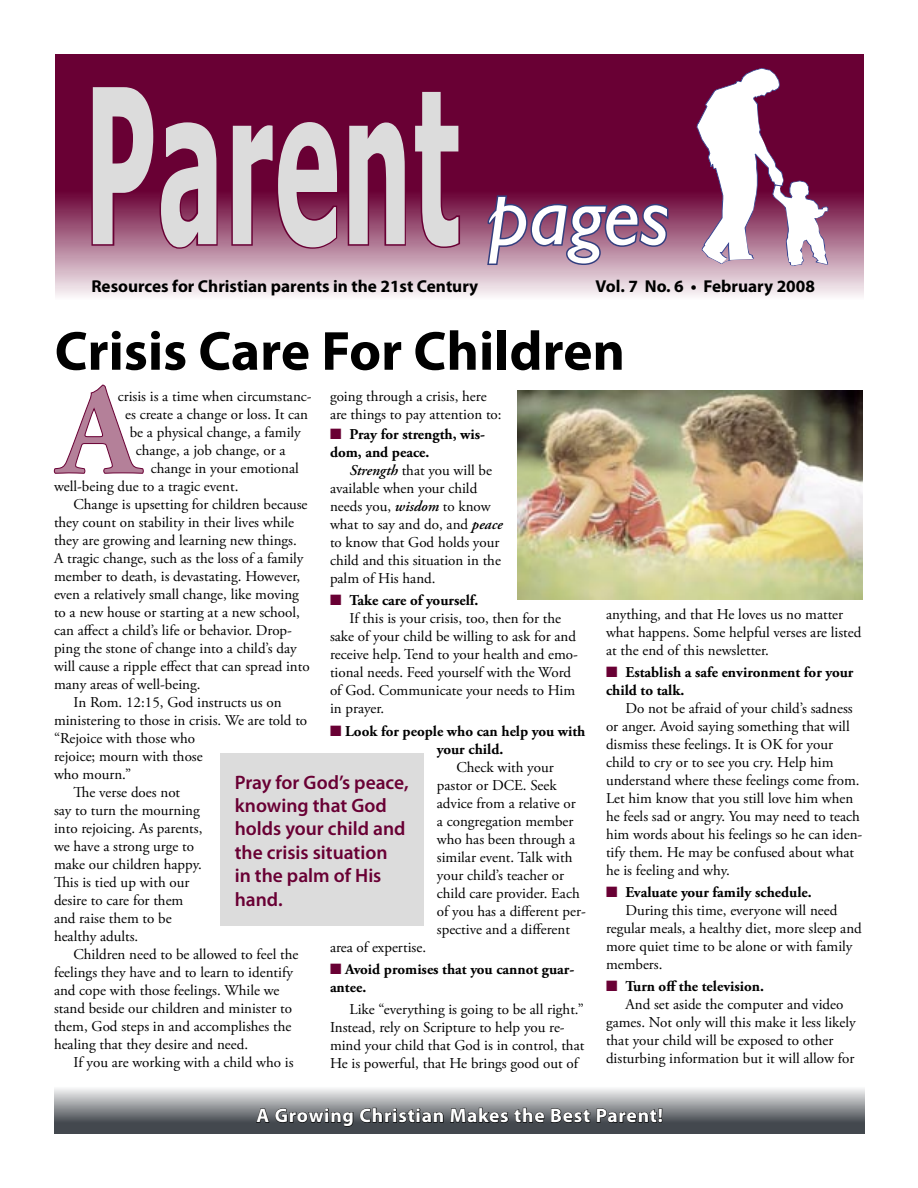
<style>
.page{position:relative;width:918px;height:1188px;background:#fff}
.page>*{position:absolute;margin:0;border:0;box-sizing:border-box;transform-origin:0 0}
.t1{font:700 216px "Tahoma";letter-spacing:.025em;color:#dcdcdc;scale:.5 1}
.t2{font:italic 84px "Gill Sans";color:#fff}
.Headline{font:700 55.5px "Myriad Pro";color:#000}
.Body_text{font:600 19.5px/23.4px "Myriad Pro";color:#690034}
.t3{font:700 19.5px "Myriad Pro";letter-spacing:.04em;color:#fff}
.t4{font:700 17.25px "Myriad Pro";color:#000}
.Body_text-2{font:15px/18px "Adobe Garamond Pro";color:#000}
.Body_text-3{font:700 15px/18px "Adobe Garamond Pro";color:#000}
.s1{color:#690034}
.s2{font-weight:600;font-style:italic}
</style>
<div class="page">
<svg style="left:55px;top:1088px;width:810px;height:46px;background:#929598"></svg>
<svg style="left:55px;top:54px;width:809px;height:242px;background:#904369"></svg>
<svg style="left:256px;top:1104px;width:188px;height:28px;background:#53565a"></svg>
<svg style="left:450px;top:1104px;width:95px;height:19px;background:#595b5e"></svg>
<svg style="left:551px;top:1108px;width:111px;height:21px;background:#474a4e"></svg>
<svg style="left:697px;top:68px;width:131px;height:198px"></svg>
<svg style="left:90px;top:84px;width:129px;height:166px;background:#751444"></svg>
<svg style="left:230px;top:119px;width:110px;height:131px;background:#781948"></svg>
<svg style="left:346px;top:89px;width:116px;height:160px;background:#741343"></svg>
<svg style="left:486px;top:194px;width:185px;height:73px;background:#83557e"></svg>
<div style="left:220px;top:754px;width:203px;height:172px;background:#dcdcdc"></div>
<svg style="left:54px;top:384px;width:90px;height:90px"></svg>
<img style="left:518px;top:390px;width:345px;height:210px">
<p class="t1" style="left:85px;top:28px;width:750px">Parent</p>
<p class="t4" style="left:91px;top:276px;width:388px">Resources for Christian parents in the 21st Century</p>
<p class="t4" style="left:596px;top:276px;width:221px">Vol. 7 No. 6 • February 2008</p>
<p class="t2" style="left:488px;top:168px;width:183px">pages</p>
<p class="Headline" style="left:55px;top:320px;width:572px">Crisis Care For Children</p>
<p class="Body_text-2" style="left:118px;top:388px;width:195px">crisis is a time when circumstanc-</p>
<p class="Body_text-2" style="left:125px;top:406px;width:184px">es create a change or loss. It can</p>
<p class="Body_text-2" style="left:130px;top:424px;width:173px">be a physical change, a family</p>
<p class="Body_text-2" style="left:136px;top:442px;width:151px">change, a job change, or a</p>
<p class="Body_text-2" style="left:151px;top:460px;width:150px">change in your emotional</p>
<p class="Body_text-2" style="left:54px;top:478px;width:186px">well-being due to a tragic event.</p>
<p class="Body_text-2" style="left:54px;top:496px;width:257px;text-indent:20px">Change is upsetting for children because they count on stability in their lives while they are growing and learning new things.<br>A tragic change, such as the loss of a family member to death, is devastating. However, even a relatively small change, like moving to a new house or starting at a new school, can affect a child’s life or behavior. Drop&shy;ping the stone of change into a child’s day will cause a ripple effect that can spread into many areas of well-being.</p>
<p class="Body_text-2" style="left:54px;top:694px;width:255px;text-indent:20px">In Rom. 12:15, God instructs us on ministering to those in crisis. We are told to “Rejoice with those who<br>rejoice; mourn with those<br>who mourn.”</p>
<p class="Body_text-2" style="left:54px;top:784px;width:150px;text-indent:20px">The verse does not<br>say to turn the mourning into rejoicing. As parents, we have a strong urge to make our children happy.<br>This is tied up with our desire to care for them and raise them to be healthy adults.</p>
<p class="Body_text-2" style="left:54px;top:946px;width:246px;text-indent:20px">Children need to be allowed to feel the feelings they have and to learn to identify and cope with those feelings. While we stand beside our children and minister to them, God steps in and accomplishes the healing that they desire and need.</p>
<p class="Body_text-2" style="left:74px;top:1054px;width:222px">If you are working with a child who is</p>
<p class="Body_text-2" style="left:330px;top:388px;width:173px">going through a crisis, here are things to pay attention to:</p>
<p class="Body_text-3" style="left:330px;top:426px;width:157px"><span class="s1">■</span> Pray for strength, wis&shy;dom, and peace.</p>
<p class="Body_text-2" style="left:330px;top:462px;width:174px;text-indent:20px"><span class="s2">Strength</span> that you will be available when your child needs you, <span class="s2">wisdom</span> to know what to say and do, and <span class="s2">peace </span>to know that God holds your child and this situation in the palm of His hand.</p>
<p class="Body_text-3" style="left:330px;top:592px;width:150px"><span class="s1">■</span> Take care of yourself.</p>
<p class="Body_text-2" style="left:330px;top:610px;width:249px;text-indent:20px">If this is your crisis, too, then for the sake of your child be willing to ask for and receive help. Tend to your health and emo&shy;tional needs. Feed yourself with the Word of God. Communicate your needs to Him in prayer.</p>
<p class="Body_text-3" style="left:437px;top:722px;width:150px;text-indent:-107px"><span class="s1">■</span> Look for people who can help you with your child.</p>
<p class="Body_text-2" style="left:437px;top:759px;width:150px;text-indent:20px">Check with your pastor or DCE. Seek advice from a relative or<br>a congregation member who has been through a similar event. Talk with your child’s teacher or child care provider. Each of you has a different per&shy;spective and a different</p>
<p class="Body_text-2" style="left:330px;top:939px;width:98px">area of expertise.</p>
<p class="Body_text-3" style="left:330px;top:961px;width:246px"><span class="s1">■</span> Avoid promises that you cannot guar&shy;antee.</p>
<p class="Body_text-2" style="left:330px;top:1001px;width:256px;text-indent:20px">Like “everything is going to be all right.” Instead, rely on Scripture to help you re&shy;mind your child that God is in control, that He is powerful, that He brings good out of</p>
<p class="Body_text" style="left:235px;top:771px;width:175px">Pray for God’s peace, knowing that God holds your child and the crisis situation in the palm of His hand.</p>
<p class="Body_text-2" style="left:606px;top:605px;width:257px">anything, and that He loves us no matter what happens. Some helpful verses are listed at the end of this newsletter.</p>
<p class="Body_text-3" style="left:606px;top:663px;width:249px"><span class="s1">■</span> Establish a safe environment for your child to talk.</p>
<p class="Body_text-2" style="left:606px;top:700px;width:258px;text-indent:20px">Do not be afraid of your child’s sadness or anger. Avoid saying something that will dismiss these feelings. It is OK for your child to cry or to see you cry. Help him understand where these feelings come from.<br>Let him know that you still love him when he feels sad or angry. You may need to teach him words about his feelings so he can iden&shy;tify them. He may be confused about what he is feeling and why.</p>
<p class="Body_text-3" style="left:606px;top:884px;width:207px"><span class="s1">■</span> Evaluate your family schedule.</p>
<p class="Body_text-2" style="left:606px;top:902px;width:257px;text-indent:20px">During this time, everyone will need regular meals, a healthy diet, more sleep and more quiet time to be alone or with family members.</p>
<p class="Body_text-3" style="left:606px;top:978px;width:160px"><span class="s1">■</span> Turn off the television.</p>
<p class="Body_text-2" style="left:606px;top:996px;width:251px;text-indent:20px">And set aside the computer and video games. Not only will this make it less likely that your child will be exposed to other disturbing information but it will allow for</p>
<p class="t3" style="left:256px;top:1105px;width:408px">A Growing Christian Makes the Best Parent!</p>
</div>
